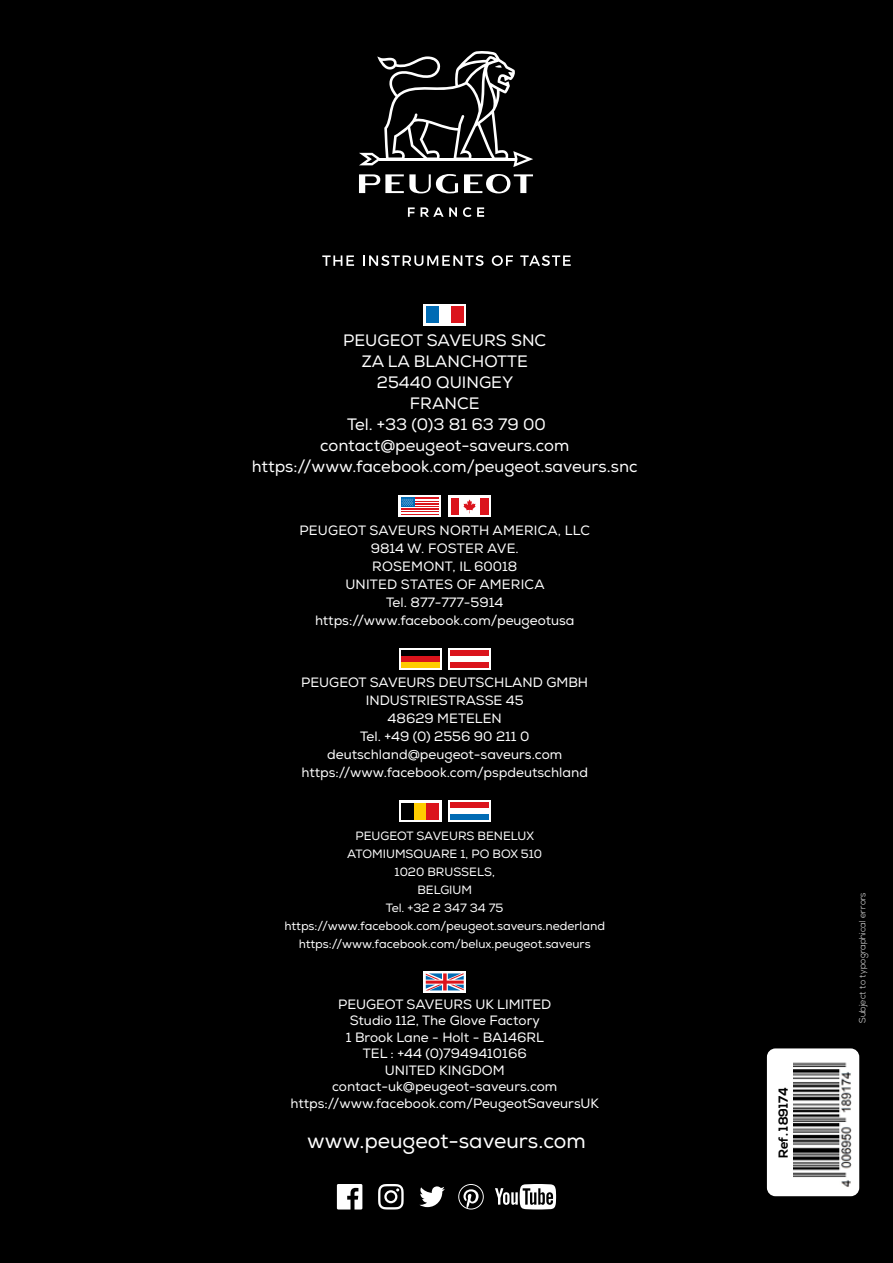
<style>
.page{position:relative;width:893px;height:1263px;background:#000}
.page>*{position:absolute;margin:0;border:0;box-sizing:border-box;transform-origin:0 0}
.t1{font:21px "Nexa";color:#fff}
.t2{font:16.5px/21px "Nexa";color:#fff;text-align:center}
.t3{font:13.5px/18px "Nexa";color:#fff;text-align:center}
.t4{font:700 13.05px "Nexa";color:#000}
.t5{font:12px/18px "Nexa";color:#fff;text-align:center}
.t6{font:300 9px "Nexa";color:#fff}
</style>
<div class="page">
<svg style="left:359px;top:174px;width:99px;height:19px"></svg>
<svg style="left:464px;top:174px;width:69px;height:19px"></svg>
<svg style="left:359px;top:51px;width:174px;height:116px"></svg>
<svg style="left:408px;top:207px;width:7px;height:10px"></svg>
<svg style="left:421px;top:207px;width:36px;height:10px"></svg>
<svg style="left:463px;top:207px;width:8px;height:10px"></svg>
<svg style="left:477px;top:207px;width:7px;height:10px"></svg>
<div style="left:423px;top:304px;width:43px;height:21px;background:#fff"></div>
<div style="left:426px;top:306px;width:12px;height:17px;background:#006bb4"></div>
<div style="left:451px;top:306px;width:13px;height:17px;background:#db141c"></div>
<svg style="left:399px;top:495px;width:42px;height:22px"></svg>
<hr style="left:401px;top:513px;width:38px;height:1px;background:#db141c">
<hr style="left:401px;top:512px;width:38px;height:1px;background:#fff">
<hr style="left:401px;top:511px;width:38px;height:1px;background:#db141c">
<hr style="left:401px;top:509px;width:38px;height:2px;background:#fff">
<hr style="left:401px;top:508px;width:38px;height:1px;background:#db141c">
<hr style="left:401px;top:507px;width:38px;height:1px;background:#fff">
<hr style="left:401px;top:505px;width:38px;height:2px;background:#db141c">
<hr style="left:401px;top:504px;width:38px;height:1px;background:#fff">
<hr style="left:401px;top:503px;width:38px;height:1px;background:#db141c">
<hr style="left:401px;top:502px;width:38px;height:1px;background:#fff">
<hr style="left:401px;top:500px;width:38px;height:2px;background:#db141c">
<hr style="left:401px;top:499px;width:38px;height:1px;background:#fff">
<hr style="left:401px;top:498px;width:38px;height:1px;background:#db141c">
<div style="left:401px;top:498px;width:13px;height:9px;background:#006bb5"></div>
<svg style="left:402px;top:499px;width:11px;height:7px"></svg>
<div style="left:448px;top:495px;width:43px;height:22px;background:#fff"></div>
<div style="left:451px;top:498px;width:8px;height:16px;background:#db141c"></div>
<div style="left:480px;top:498px;width:9px;height:16px;background:#db141c"></div>
<svg style="left:463px;top:499px;width:13px;height:14px"></svg>
<svg style="left:399px;top:648px;width:42px;height:21px"></svg>
<div style="left:401px;top:650px;width:38px;height:6px;background:#000"></div>
<div style="left:401px;top:656px;width:38px;height:6px;background:#db141c"></div>
<div style="left:401px;top:662px;width:38px;height:5px;background:#fc0"></div>
<div style="left:448px;top:648px;width:43px;height:21px;background:#fff"></div>
<div style="left:450px;top:650px;width:39px;height:6px;background:#db141c"></div>
<div style="left:450px;top:662px;width:39px;height:5px;background:#db141c"></div>
<div style="left:399px;top:800px;width:42px;height:22px;background:linear-gradient(to right,#fff,#fff)"></div>
<div style="left:412px;top:803px;width:17px;height:16px;background:#fc0"></div>
<div style="left:401px;top:803px;width:13px;height:16px;background:#000"></div>
<div style="left:426px;top:803px;width:13px;height:16px;background:#db141c"></div>
<div style="left:448px;top:800px;width:43px;height:22px;background:#fff"></div>
<div style="left:450px;top:802px;width:39px;height:6px;background:#db141c"></div>
<div style="left:450px;top:814px;width:39px;height:6px;background:#006bb4"></div>
<svg style="left:423px;top:971px;width:43px;height:21px"></svg>
<svg style="left:426px;top:973px;width:38px;height:17px"></svg>
<svg style="left:337px;top:1184px;width:25px;height:25px"></svg>
<svg style="left:378px;top:1184px;width:26px;height:25px"></svg>
<svg style="left:419px;top:1186px;width:26px;height:21px"></svg>
<svg style="left:458px;top:1184px;width:26px;height:25px"></svg>
<svg style="left:495px;top:1184px;width:61px;height:25px"></svg>
<div style="left:767px;top:1048px;width:92px;height:148px;background:#fff;border-radius:9px"></div>
<svg style="left:322px;top:255px;width:32px;height:11px"></svg>
<svg style="left:363px;top:255px;width:121px;height:11px"></svg>
<svg style="left:492px;top:255px;width:21px;height:11px"></svg>
<svg style="left:520px;top:255px;width:51px;height:11px"></svg>
<img style="left:793px;top:1062px;width:59px;height:125px">
<p class="t2" style="left:252px;top:330px;width:387px">PEUGEOT SAVEURS SNC<br>ZA LA BLANCHOTTE<br>25440 QUINGEY<br>FRANCE<br>Tel. +33 (0)3 81 63 79 00 contact@peugeot-saveurs.com https://www.facebook.com/peugeot.saveurs.snc</p>
<p class="t3" style="left:300px;top:521px;width:292px">PEUGEOT SAVEURS NORTH AMERICA, LLC<br>9814 W. FOSTER AVE.<br>ROSEMONT, IL 60018<br>UNITED STATES OF AMERICA<br>Tel. 877-777-5914 https://www.facebook.com/peugeotusa</p>
<p class="t3" style="left:301px;top:674px;width:288px">PEUGEOT SAVEURS DEUTSCHLAND GMBH<br>INDUSTRIESTRASSE 45<br>48629 METELEN<br>Tel. +49 (0) 2556 90 211 0 deutschland@peugeot-saveurs.com https://www.facebook.com/pspdeutschland</p>
<p class="t5" style="left:284px;top:827px;width:322px">PEUGEOT SAVEURS BENELUX<br>ATOMIUMSQUARE 1, PO BOX 510<br>1020 BRUSSELS,<br>BELGIUM<br>Tel. +32 2 347 34 75 https://www.facebook.com/peugeot.saveurs.nederland https://www.facebook.com/belux.peugeot.saveurs</p>
<p class="t3" style="left:291px;top:996px;width:310px;line-height:16.5px">PEUGEOT SAVEURS UK LIMITED<br>Studio 112, The Glove Factory<br>1 Brook Lane - Holt - BA146RL<br>TEL : +44 (0)7949410166<br>UNITED KINGDOM contact-uk@peugeot-saveurs.com https://www.facebook.com/PeugeotSaveursUK</p>
<h1 class="t1" style="left:307px;top:1128px;width:280px">www.peugeot-saveurs.com</h1>
<p class="t4" style="left:776px;top:1158px;width:73px;rotate:-90deg">Ref. 189174</p>
<p class="t6" style="left:857px;top:1023px;width:132px;rotate:-90deg">Subject to typographical errors</p>
</div>
